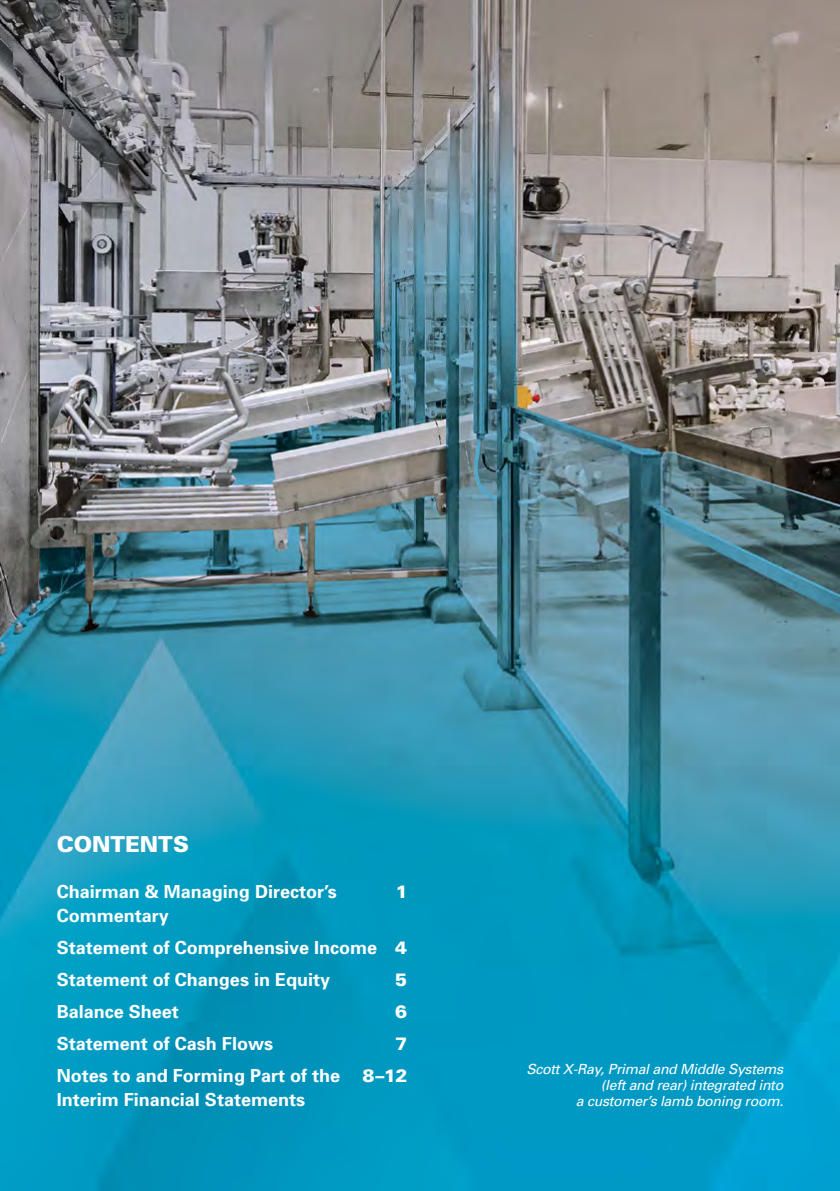
<style>
.page{position:relative;width:840px;height:1191px;background:#fff}
.page>*{position:absolute;margin:0;border:0;box-sizing:border-box;transform-origin:0 0}
.t1{font:900 22px "Univers";color:#fff}
.t2{font:700 18px/24px "Univers";color:#fff}
.t3{font:900 18px "Univers";color:#fff}
.t4{font:italic 14px/16px "Univers";letter-spacing:-.02em;color:#fff;text-align:right}
.s1{font-weight:900}
</style>
<div class="page">
<img style="left:0;top:0;width:839px;height:1191px">
<p class="t1" style="left:57px;top:830px;width:133px">CONTENTS</p>
<p class="t2" style="left:57px;top:879px;width:281px">Chairman &amp; Managing Director’s<br>Commentary</p>
<p class="t2" style="left:57px;top:931px;width:351px;line-height:32px">Statement of Comprehensive Income <span class="s1">4<br></span>Statement of Changes in Equity</p>
<p class="t3" style="left:395px;top:880px;width:14px">1</p>
<p class="t3" style="left:395px;top:968px;width:14px">5</p>
<p class="t2" style="left:57px;top:999px;width:124px">Balance Sheet</p>
<p class="t3" style="left:395px;top:1000px;width:14px">6</p>
<p class="t2" style="left:57px;top:1031px;width:218px">Statement of Cash Flows</p>
<p class="t3" style="left:395px;top:1032px;width:14px">7</p>
<p class="t2" style="left:57px;top:1063px;width:285px">Notes to and Forming Part of the<br>Interim Financial Statements</p>
<p class="t3" style="left:362px;top:1064px;width:46px">8–12</p>
<p class="t4" style="left:526px;top:1061px;width:258px">Scott X-Ray, Primal and Middle Systems (left and rear) integrated into<br>a customer’s lamb boning room.</p>
</div>
